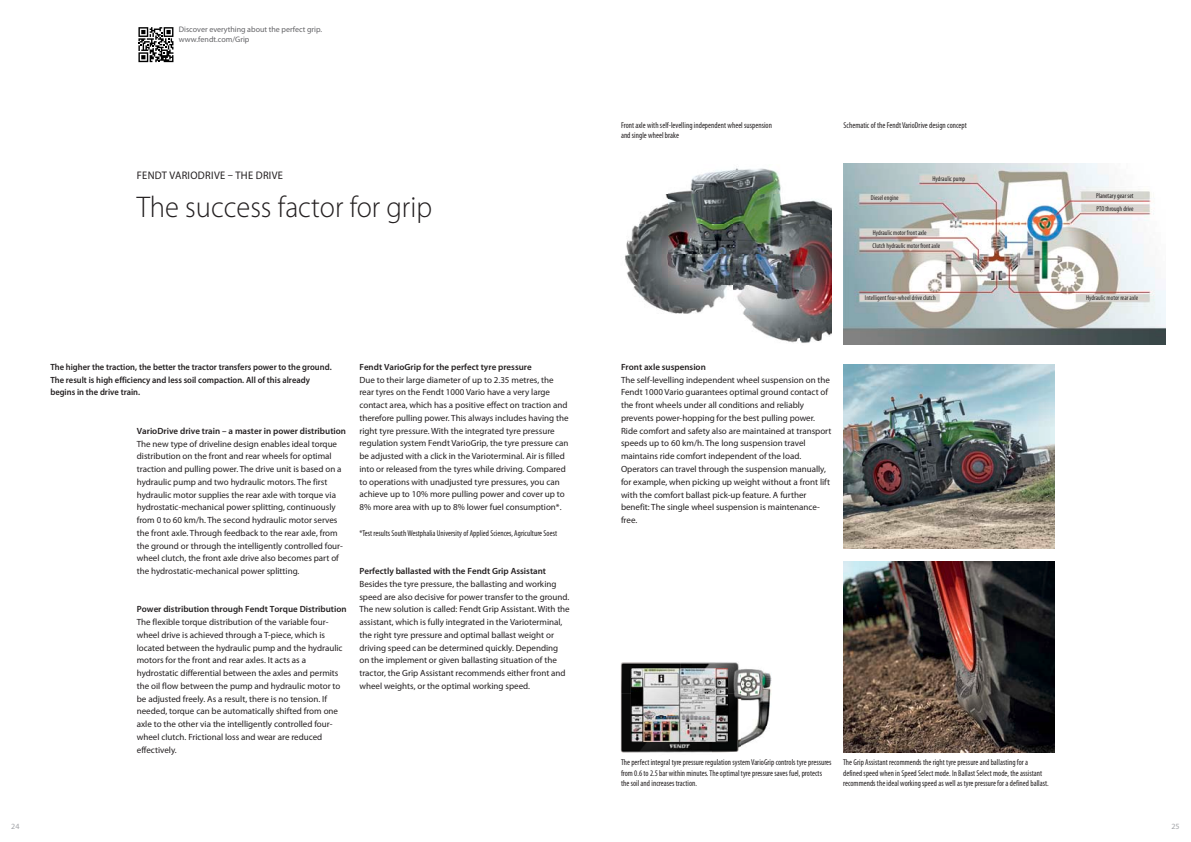
<style>
.page{position:relative;width:1191px;height:842px;background:#fff}
.page>*{position:absolute;margin:0;border:0;box-sizing:border-box;transform-origin:0 0}
.t1{font:300 30px "Myriad Pro";color:#231f20;scale:.95 1}
.t2{font:11px "Myriad Pro";letter-spacing:.03em;color:#231f20;scale:.95 1}
.t3{font:9px/12.8px "Myriad Pro";color:#231f20}
.t4{font:600 9px "Myriad Pro";color:#231f20}
.t5{font:600 9px/12.8px "Myriad Pro";color:#231f20;scale:.95 1}
.t6{font:condensed 8.5px/10.5px "Myriad Pro";letter-spacing:.005em;color:#231f20;scale:.95 1}
.t7{font:8px/9.8px "Myriad Pro";color:#636366}
.t8{font:8px "Myriad Pro";color:#a2a4a8}
.t9{font:condensed 7px/13.3px "Myriad Pro";letter-spacing:.005em;color:#231f20;scale:.95 1}
</style>
<div class="page">
<img style="left:843px;top:164px;width:322px;height:180px">
<img style="left:625px;top:168px;width:206px;height:175px">
<img style="left:620px;top:662px;width:121px;height:32px">
<img style="left:741px;top:669px;width:30px;height:77px">
<img style="left:620px;top:694px;width:30px;height:59px">
<img style="left:711px;top:694px;width:30px;height:59px">
<img style="left:650px;top:741px;width:61px;height:12px">
<img style="left:631px;top:669px;width:96px;height:72px">
<svg style="left:138px;top:27px;width:36px;height:36px"></svg>
<svg style="left:138px;top:27px;width:35px;height:35px"></svg>
<img style="left:843px;top:364px;width:211px;height:185px">
<img style="left:843px;top:561px;width:211px;height:192px">
<p class="t7" style="left:179px;top:25px;width:145px">Discover everything about the perfect grip. www.fendt.com/Grip</p>
<p class="t2" style="left:137px;top:169px;width:155px">FENDT VARIODRIVE – THE DRIVE</p>
<h1 class="t1" style="left:137px;top:190px;width:312px">The success factor for grip</h1>
<p class="t5" style="left:50px;top:361px;width:298px">The higher the traction, the better the tractor transfers power to the ground.<br>The result is high efficiency and less soil compaction. All of this already begins in the drive train.</p>
<p class="t4" style="left:137px;top:426px;width:211px">VarioDrive drive train – a master in power distribution</p>
<p class="t3" style="left:137px;top:437px;width:208px">The new type of driveline design enables ideal torque distribution on the front and rear wheels for optimal traction and pulling power. The drive unit is based on a hydraulic pump and two hydraulic motors. The first hydraulic motor supplies the rear axle with torque via hydrostatic-mechanical power splitting, continuously from 0 to 60 km/h. The second hydraulic motor serves the front axle. Through feedback to the rear axle, from the ground or through the intelligently controlled four&shy;wheel clutch, the front axle drive also becomes part of the hydrostatic-mechanical power splitting.</p>
<p class="t4" style="left:137px;top:604px;width:211px">Power distribution through Fendt Torque Distribution</p>
<p class="t3" style="left:137px;top:616px;width:207px">The flexible torque distribution of the variable four&shy;wheel drive is achieved through a T-piece, which is located between the hydraulic pump and the hydraulic motors for the front and rear axles. It acts as a hydrostatic differential between the axles and permits the oil flow between the pump and hydraulic motor to be adjusted freely. As a result, there is no tension. If needed, torque can be automatically shifted from one axle to the other via the intelligently controlled four&shy;wheel clutch. Frictional loss and wear are reduced effectively.</p>
<p class="t4" style="left:359px;top:362px;width:174px">Fendt VarioGrip for the perfect tyre pressure</p>
<p class="t3" style="left:359px;top:373px;width:211px">Due to their large diameter of up to 2.35 metres, the rear tyres on the Fendt 1000 Vario have a very large contact area, which has a positive effect on traction and therefore pulling power. This always includes having the right tyre pressure. With the integrated tyre pressure regulation system Fendt VarioGrip, the tyre pressure can be adjusted with a click in the Varioterminal. Air is filled into or released from the tyres while driving. Compared to operations with unadjusted tyre pressures, you can achieve up to 10% more pulling power and cover up to 8% more area with up to 8% lower fuel consumption*.</p>
<p class="t6" style="left:359px;top:528px;width:210px">*Test results South Westphalia University of Applied Sciences, Agriculture Soest</p>
<p class="t4" style="left:359px;top:566px;width:188px">Perfectly ballasted with the Fendt Grip Assistant</p>
<p class="t3" style="left:359px;top:578px;width:212px">Besides the tyre pressure, the ballasting and working speed are also decisive for power transfer to the ground.<br>The new solution is called: Fendt Grip Assistant. With the assistant, which is fully integrated in the Varioterminal, the right tyre pressure and optimal ballast weight or driving speed can be determined quickly. Depending on the implement or given ballasting situation of the tractor, the Grip Assistant recommends either front and wheel weights, or the optimal working speed.</p>
<p class="t6" style="left:621px;top:120px;width:160px">Front axle with self-levelling independent wheel suspension and single wheel brake</p>
<p class="t6" style="left:843px;top:120px;width:131px">Schematic of the Fendt VarioDrive design concept</p>
<p class="t9" style="left:932px;top:172px;width:36px">Hydraulic pump</p>
<p class="t9" style="left:870px;top:191px;width:31px">Diesel engine</p>
<p class="t9" style="left:872px;top:226px;width:73px">Hydraulic motor front axle<br>Clutch hydraulic motor front axle</p>
<p class="t9" style="left:1096px;top:190px;width:41px">Planetary gear set</p>
<p class="t9" style="left:1096px;top:202px;width:40px">PTO through drive</p>
<p class="t4" style="left:621px;top:362px;width:86px">Front axle suspension</p>
<p class="t3" style="left:621px;top:373px;width:212px">The self-levelling independent wheel suspension on the Fendt 1000 Vario guarantees optimal ground contact of the front wheels under all conditions and reliably prevents power-hopping for the best pulling power.<br>Ride comfort and safety also are maintained at transport speeds up to 60 km/h. The long suspension travel maintains ride comfort independent of the load.<br>Operators can travel through the suspension manually, for example, when picking up weight without a front lift with the comfort ballast pick-up feature. A further benefit: The single wheel suspension is maintenance&shy;free.</p>
<p class="t9" style="left:865px;top:291px;width:76px">Intelligent four-wheel drive clutch</p>
<p class="t9" style="left:1086px;top:291px;width:56px">Hydraulic motor rear axle</p>
<p class="t6" style="left:621px;top:757px;width:223px">The perfect integral tyre pressure regulation system VarioGrip controls tyre pressures from 0.6 to 2.5 bar within minutes. The optimal tyre pressure saves fuel, protects the soil and increases traction.</p>
<p class="t6" style="left:843px;top:757px;width:218px">The Grip Assistant recommends the right tyre pressure and ballasting for a defined speed when in Speed Select mode. In Ballast Select mode, the assistant recommends the ideal working speed as well as tyre pressure for a defined ballast.</p>
<p class="t8" style="left:11px;top:822px;width:10px">24</p>
<p class="t8" style="left:1171px;top:822px;width:10px">25</p>
</div>
